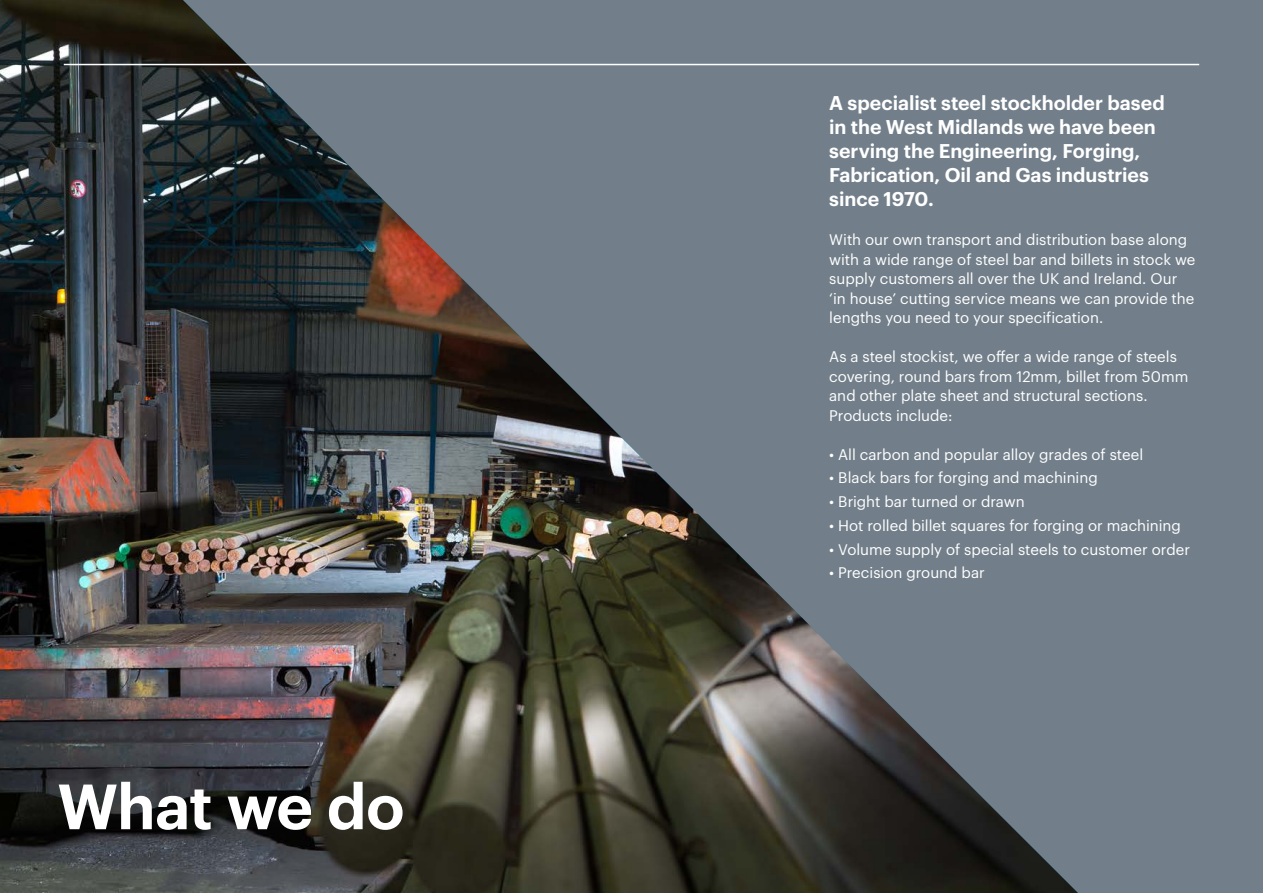
<style>
.page{position:relative;width:1263px;height:893px;background:#727f8a}
.page>*{position:absolute;margin:0;border:0;box-sizing:border-box;transform-origin:0 0}
.t1{font:600 62.4px "Graphik";letter-spacing:-.015em;color:#fff}
.t2{font:600 19.5px/24px "Graphik";color:#fff}
.t3{font:15px/19.5px "Graphik";color:#fff}
</style>
<div class="page">
<img style="left:0;top:0;width:1078px;height:893px">
<hr style="left:64px;top:64px;width:1135px;height:1px;background:#fff">
<p class="t1" style="left:57px;top:759px;width:349px">What we do</p>
<p class="t2" style="left:829px;top:89px;width:337px">A specialist steel stockholder based in the West Midlands we have been serving the Engineering, Forging,<br>Fabrication, Oil and Gas industries since 1970.</p>
<p class="t3" style="left:829px;top:229px;width:368px">With our own transport and distribution base along with a wide range of steel bar and billets in stock we supply customers all over the UK and Ireland. Our ‘in house’ cutting service means we can provide the lengths you need to your specification.</p>
<p class="t3" style="left:829px;top:346px;width:361px">As a steel stockist, we offer a wide range of steels covering, round bars from 12mm, billet from 50mm and other plate sheet and structural sections.<br>Products include:</p>
<p class="t3" style="left:829px;top:443px;width:315px">• All carbon and popular alloy grades of steel</p>
<p class="t3" style="left:829px;top:467px;width:270px">• Black bars for forging and machining</p>
<p class="t3" style="left:829px;top:491px;width:197px">• Bright bar turned or drawn</p>
<p class="t3" style="left:829px;top:514px;width:353px">• Hot rolled billet squares for forging or machining</p>
<p class="t3" style="left:829px;top:538px;width:362px">• Volume supply of special steels to customer order</p>
<p class="t3" style="left:829px;top:562px;width:157px">• Precision ground bar</p>
</div>
